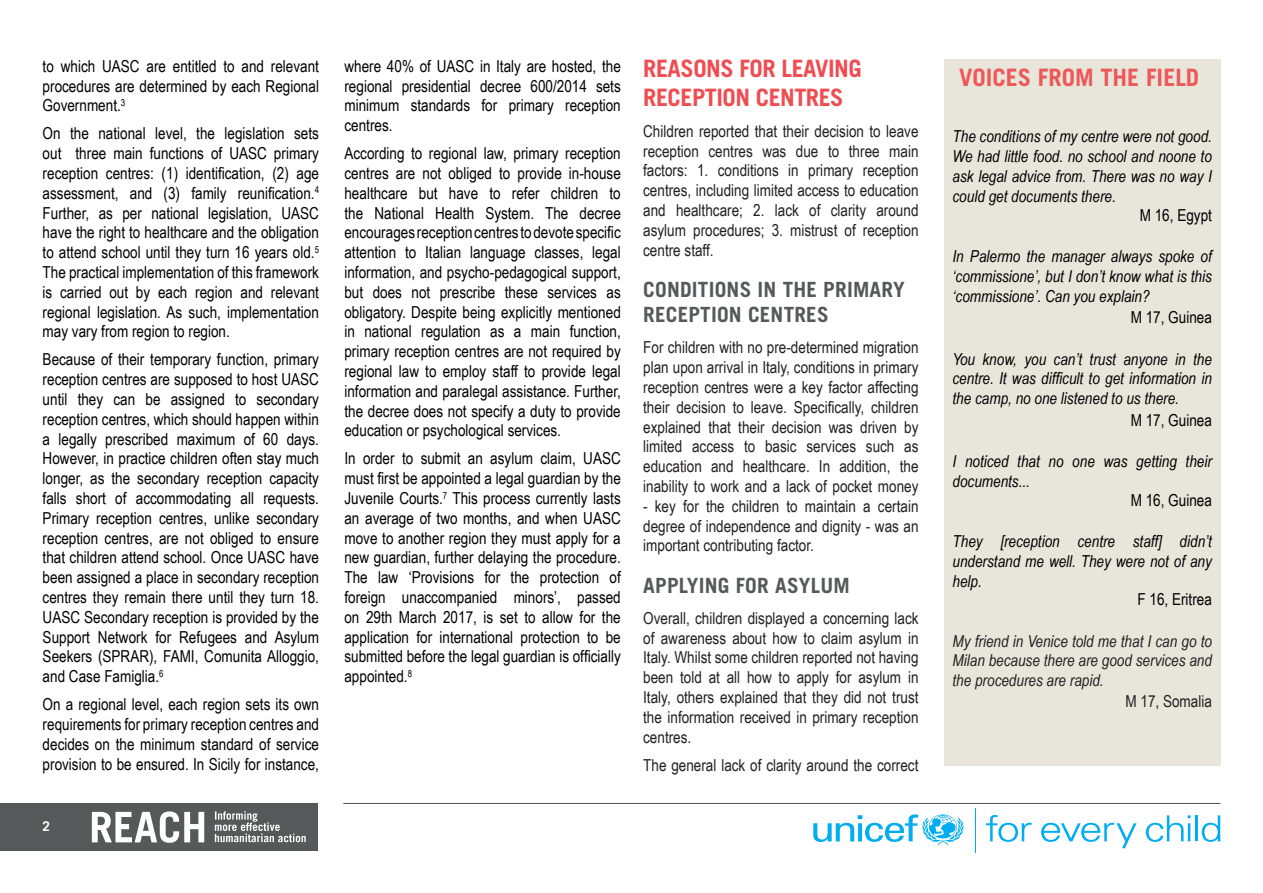
<style>
.page{position:relative;width:1263px;height:893px;background:#fff}
.page>*{position:absolute;margin:0;border:0;box-sizing:border-box;transform-origin:0 0}
.Main_text_column__11{font:700 24px/28.8px "Trade Gothic LT Std";letter-spacing:-.02em;color:#ef4d52}
.Secton_heading{font:700 24px "Trade Gothic LT Std";color:#ee5859}
.Main_text_column__11-2{font:700 21px/25.2px "Trade Gothic LT Std";letter-spacing:.01em;color:#57585a}
.Figure_Map_label{font:16.5px/19.8px "Arial Narrow";color:#000;text-align:justify}
.Main_text_column__11-3{font:16.5px/19.8px "Arial Narrow";color:#231f20;text-align:justify}
.Figure_Map_label-2{font:italic 16.5px/19.8px "Arial Narrow";color:#000;text-align:justify}
.Main_text_column__10{font:italic 16.5px/19.8px "Arial Narrow";color:#231f20;text-align:justify}
.Main_text_column__10-2{font:16.5px "Arial Narrow";color:#231f20}
.Page_number{font:700 13.5px "Trade Gothic LT Std";color:#fff}
</style>
<div class="page">
<hr style="left:343px;top:803px;width:877px;height:1px;background:#4d4f51">
<div style="left:0;top:803px;width:318px;height:47px;background:#57585a"></div>
<svg style="left:92px;top:811px;width:112px;height:32px"></svg>
<svg style="left:215px;top:811px;width:91px;height:31px"></svg>
<div style="left:944px;top:60px;width:276px;height:706px;background:#e8e5db"></div>
<svg style="left:813px;top:814px;width:151px;height:31px"></svg>
<svg style="left:986px;top:815px;width:46px;height:27px"></svg>
<svg style="left:1041px;top:823px;width:95px;height:25px"></svg>
<svg style="left:1146px;top:815px;width:44px;height:27px"></svg>
<hr style="left:1195px;top:815px;width:3px;height:26px;background:#00adf0">
<svg style="left:1202px;top:815px;width:18px;height:27px"></svg>
<hr style="left:975px;top:808px;width:1px;height:45px;background:#00adf0">
<p class="Figure_Map_label" style="left:43px;top:55px;width:278px">to which UASC are entitled to and relevant procedures are determined by each Regional Government.<sup>3</sup></p>
<p class="Figure_Map_label" style="left:43px;top:123px;width:278px">On the national level, the legislation sets out three main functions of UASC primary reception centres: (1) identification, (2) age assessment, and (3) family reunification.<sup>4<br></sup>Further, as per national legislation, UASC have the right to healthcare and the obligation to attend school until they turn 16 years old.<sup>5<br></sup>The practical implementation of this framework is carried out by each region and relevant regional legislation. As such, implementation may vary from region to region.</p>
<p class="Figure_Map_label" style="left:43px;top:349px;width:278px">Because of their temporary function, primary reception centres are supposed to host UASC until they can be assigned to secondary reception centres, which should happen within a legally prescribed maximum of 60 days.<br>However, in practice children often stay much longer, as the secondary reception capacity falls short of accommodating all requests.<br>Primary reception centres, unlike secondary reception centres, are not obliged to ensure that children attend school. Once UASC have been assigned a place in secondary reception centres they remain there until they turn 18.<br>UASC Secondary reception is provided by the Support Network for Refugees and Asylum Seekers (SPRAR), FAMI, Comunita Alloggio, and Case Famiglia.<sup>6</sup></p>
<p class="Figure_Map_label" style="left:43px;top:694px;width:278px">On a regional level, each region sets its own requirements for primary reception centres and decides on the minimum standard of service provision to be ensured. In Sicily for instance,</p>
<p class="Page_number" style="left:43px;top:818px;width:9px">2</p>
<p class="Figure_Map_label" style="left:344px;top:55px;width:278px">where 40% of UASC in Italy are hosted, the regional presidential decree 600/2014 sets minimum standards for primary reception centres.</p>
<p class="Figure_Map_label" style="left:344px;top:143px;width:278px">According to regional law, primary reception centres are not obliged to provide in-house healthcare but have to refer children to the National Health System. The decree encourages reception centres to devote specific attention to Italian language classes, legal information, and psycho-pedagogical support, but does not prescribe these services as obligatory. Despite being explicitly mentioned in national regulation as a main function, primary reception centres are not required by regional law to employ staff to provide legal information and paralegal assistance. Further, the decree does not specify a duty to provide education or psychological services.</p>
<p class="Figure_Map_label" style="left:344px;top:448px;width:278px">In order to submit an asylum claim, UASC must first be appointed a legal guardian by the Juvenile Courts.<sup>7</sup> This process currently lasts an average of two months, and when UASC move to another region they must apply for a new guardian, further delaying the procedure.<br>The law ‘Provisions for the protection of foreign unaccompanied minors’, passed on 29th March 2017, is set to allow for the application for international protection to be submitted before the legal guardian is officially appointed.<sup>8</sup></p>
<p class="Main_text_column__11" style="left:643px;top:54px;width:220px">REASONS FOR LEAVING<br>RECEPTION CENTRES</p>
<p class="Main_text_column__11-3" style="left:643px;top:120px;width:277px">Children reported that their decision to leave reception centres was due to three main factors: 1. conditions in primary reception centres, including limited access to education and healthcare; 2. lack of clarity around asylum procedures; 3. mistrust of reception centre staff.</p>
<p class="Main_text_column__11-2" style="left:643px;top:277px;width:263px">CONDITIONS IN THE PRIMARY<br>RECEPTION CENTRES</p>
<p class="Main_text_column__11-3" style="left:643px;top:337px;width:277px">For children with no pre-determined migration plan upon arrival in Italy, conditions in primary reception centres were a key factor affecting their decision to leave. Specifically, children explained that their decision was driven by limited access to basic services such as education and healthcare. In addition, the inability to work and a lack of pocket money</p>
<p class="Main_text_column__11-3" style="left:643px;top:495px;width:277px">- key for the children to maintain a certain degree of independence and dignity - was an important contributing factor.</p>
<p class="Main_text_column__11-2" style="left:643px;top:572px;width:208px">APPLYING FOR ASYLUM</p>
<p class="Main_text_column__11-3" style="left:643px;top:608px;width:277px">Overall, children displayed a concerning lack of awareness about how to claim asylum in Italy. Whilst some children reported not having been told at all how to apply for asylum in Italy, others explained that they did not trust the information received in primary reception centres.</p>
<p class="Main_text_column__11-3" style="left:643px;top:755px;width:277px">The general lack of clarity around the correct</p>
<p class="Secton_heading" style="left:959px;top:62px;width:242px">VOICES FROM THE FIELD</p>
<p class="Figure_Map_label-2" style="left:952px;top:126px;width:261px">The conditions of my centre were not good.<br>We had little food. no school and noone to ask legal advice from. There was no way I could get documents there.</p>
<p class="Figure_Map_label" style="left:1140px;top:204px;width:74px">M 16, Egypt</p>
<p class="Figure_Map_label-2" style="left:952px;top:246px;width:261px">In Palermo the manager always spoke of ‘commissione’, but I don’t know what is this ‘commissione’. Can you explain?</p>
<p class="Figure_Map_label" style="left:1131px;top:307px;width:83px">M 17, Guinea</p>
<p class="Figure_Map_label-2" style="left:952px;top:349px;width:261px">You know, you can’t trust anyone in the centre. It was difficult to get information in the camp, no one listened to us there.</p>
<p class="Figure_Map_label" style="left:1131px;top:410px;width:83px">M 17, Guinea</p>
<p class="Figure_Map_label-2" style="left:952px;top:451px;width:261px">I noticed that no one was getting their documents...</p>
<p class="Figure_Map_label" style="left:1131px;top:489px;width:83px">M 16, Guinea</p>
<p class="Figure_Map_label-2" style="left:952px;top:531px;width:261px">They [reception centre staff] didn’t understand me well. They were not of any help.</p>
<p class="Figure_Map_label" style="left:1137px;top:589px;width:76px">F 16, Eritrea</p>
<p class="Main_text_column__10" style="left:952px;top:631px;width:261px">My friend in Venice told me that I can go to Milan because there are good services and the procedures are rapid.</p>
<p class="Main_text_column__10-2" style="left:1125px;top:689px;width:88px">M 17, Somalia</p>
</div>
